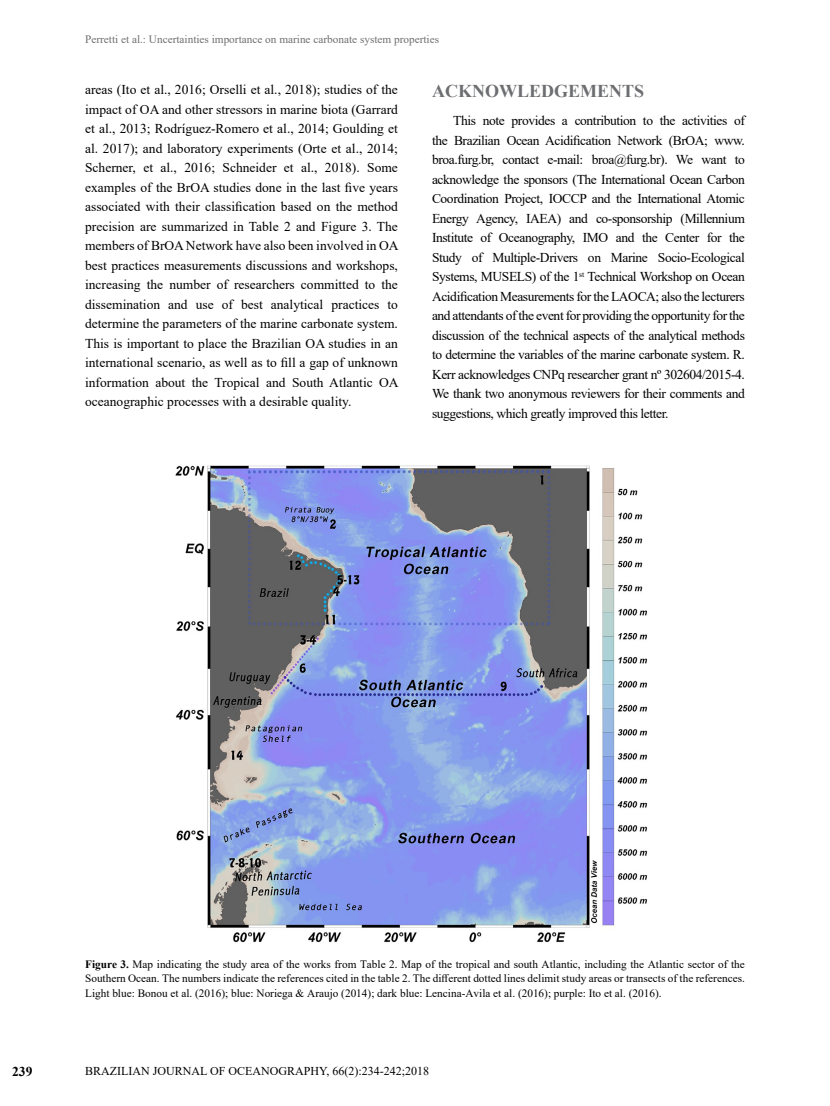
<style>
.page{position:relative;width:830px;height:1106px;background:#fff}
.page>*{position:absolute;margin:0;border:0;box-sizing:border-box;transform-origin:0 0}
.t1{font:700 18px "Times New Roman";color:#6d6e71}
.t2{font:13.5px/19.5px "Times New Roman";letter-spacing:-.015em;color:#000;text-align:justify}
.t3{font:700 13.5px "Times New Roman";color:#000}
.t4{font:12px "Times New Roman";color:#000}
.t5{font:11.25px/14.2px "Times New Roman";color:#000;text-align:justify}
.t6{font:11.25px "Times New Roman";color:#6d6e71}
.s1{font-weight:700}
</style>
<div class="page">
<img style="left:175px;top:465px;width:473px;height:478px">
<p class="t6" style="left:85px;top:31px;width:355px">Perretti et al.: Uncertainties importance on marine carbonate system properties</p>
<p class="t2" style="left:85px;top:80px;width:315px">areas (Ito et al., 2016; Orselli et al., 2018); studies of the impact of OA and other stressors in marine biota (Garrard et al., 2013; Rodríguez-Romero et al., 2014; Goulding et al. 2017); and laboratory experiments (Orte et al., 2014; Scherner, et al., 2016; Schneider et al., 2018). Some examples of the BrOA studies done in the last five years associated with their classification based on the method precision are summarized in Table 2 and Figure 3. The members of BrOA Network have also been involved in OA best practices measurements discussions and workshops, increasing the number of researchers committed to the dissemination and use of best analytical practices to determine the parameters of the marine carbonate system.<br>This is important to place the Brazilian OA studies in an international scenario, as well as to fill a gap of unknown information about the Tropical and South Atlantic OA oceanographic processes with a desirable quality.</p>
<h1 class="t1" style="left:432px;top:78px;width:214px">ACKNOWLEDGEMENTS</h1>
<p class="t2" style="left:432px;top:111px;width:314px;text-indent:21px">This note provides a contribution to the activities of the Brazilian Ocean Acidification Network (BrOA; www. broa.furg.br, contact e-mail: broa@furg.br). We want to acknowledge the sponsors (The International Ocean Carbon Coordination Project, IOCCP and the International Atomic Energy Agency, IAEA) and co-sponsorship (Millennium Institute of Oceanography, IMO and the Center for the Study of Multiple-Drivers on Marine Socio-Ecological Systems, MUSELS) of the 1<sup>st</sup> Technical Workshop on Ocean Acidification Measurements for the LAOCA; also the lecturers and attendants of the event for providing the opportunity for the discussion of the technical aspects of the analytical methods to determine the variables of the marine carbonate system. R.<br>Kerr acknowledges CNPq researcher grant nº 302604/2015-4.<br>We thank two anonymous reviewers for their comments and suggestions, which greatly improved this letter.</p>
<p class="t3" style="left:12px;top:1062px;width:22px">239</p>
<p class="t5" style="left:85px;top:956px;width:661px"><span class="s1">Figure 3.</span> Map indicating the study area of the works from Table 2. Map of the tropical and south Atlantic, including the Atlantic sector of the Southern Ocean. The numbers indicate the references cited in the table 2. The different dotted lines delimit study areas or transects of the references.<br>Light blue: Bonou et al. (2016); blue: Noriega &amp; Araujo (2014); dark blue: Lencina-Avila et al. (2016); purple: Ito et al. (2016).</p>
<p class="t4" style="left:85px;top:1063px;width:345px">BRAZILIAN JOURNAL OF OCEANOGRAPHY, 66(2):234-242;2018</p>
</div>
